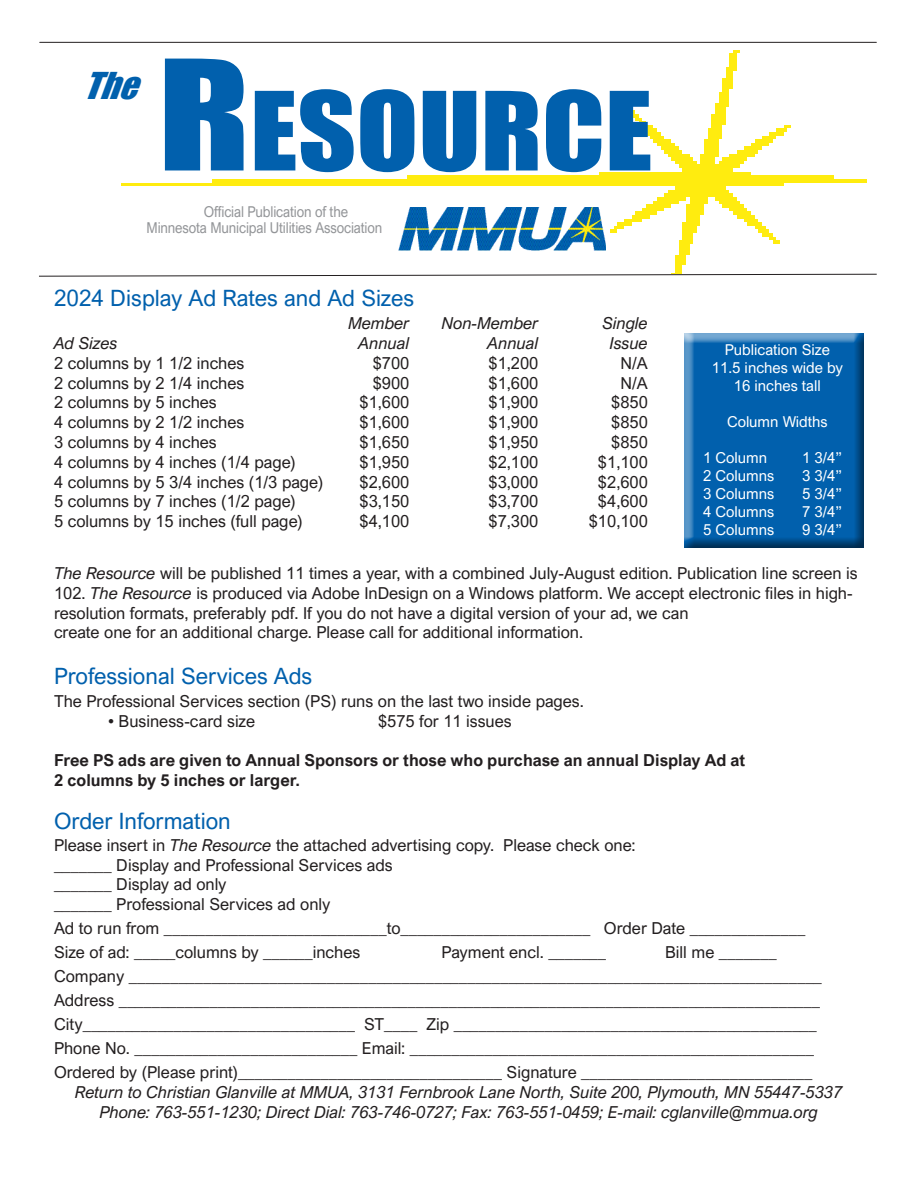
<style>
.page{position:relative;width:918px;height:1188px;background:#fff}
.page>*{position:absolute;margin:0;border:0;box-sizing:border-box;transform-origin:0 0}
.t1{font:100.8px "Impact";color:#0160ad;scale:1.13 1}
.t2{font:italic 34.05px "Impact";color:#0160ad;scale:1.04 1}
.t3{font:22.5px "Arial Nova";color:#0160ad}
.t4{font:16.5px/19.8px "Arial Nova";color:#231f20}
.t5{font:italic 16.5px "Arial Nova";color:#231f20}
.t6{font:700 16.5px "Arial Nova";color:#231f20}
.t7{font:15px "Arial Nova";color:#fff}
.t8{font:15px "Arial Nova";letter-spacing:-.01em;color:#939598;scale:.9 1}
.s1{font-size:141.6px}
.s2{font-style:italic}
</style>
<div class="page">
<div style="left:684px;top:331px;width:182px;height:219px;background:#231f20;opacity:.75"></div>
<img style="left:122px;top:51px;width:744px;height:223px">
<svg style="left:39px;top:274px;width:838px;height:3px"></svg>
<hr style="left:40px;top:42px;width:836px;height:1px;background:#231f20">
<img style="left:396px;top:207px;width:210px;height:49px">
<p class="t2" style="left:83px;top:59px;width:70px">The</p>
<p class="t1" style="left:158px;top:53px;width:439px"><span class="s1">R</span>ESOURCE</p>
<p class="t8" style="left:204px;top:203px;width:162px">Official Publication of the</p>
<p class="t8" style="left:147px;top:219px;width:263px">Minnesota Municipal Utilities Association</p>
<p class="t3" style="left:54px;top:285px;width:362px">2024 Display Ad Rates and Ad Sizes</p>
<p class="t5" style="left:348px;top:314px;width:63px">Member</p>
<p class="t5" style="left:442px;top:314px;width:98px">Non-Member</p>
<p class="t5" style="left:602px;top:314px;width:47px">Single</p>
<p class="t5" style="left:54px;top:334px;width:65px">Ad Sizes</p>
<p class="t5" style="left:359px;top:334px;width:52px">Annual</p>
<p class="t5" style="left:488px;top:334px;width:52px">Annual</p>
<p class="t5" style="left:610px;top:334px;width:40px">Issue</p>
<p class="t4" style="left:54px;top:353px;width:192px">2 columns by 1 1/2 inches</p>
<p class="t4" style="left:373px;top:353px;width:38px">$700</p>
<p class="t4" style="left:488px;top:353px;width:51px">$1,200</p>
<p class="t4" style="left:621px;top:353px;width:29px">N/A</p>
<p class="t4" style="left:54px;top:373px;width:192px">2 columns by 2 1/4 inches</p>
<p class="t4" style="left:373px;top:373px;width:38px">$900</p>
<p class="t4" style="left:488px;top:373px;width:51px">$1,600</p>
<p class="t4" style="left:621px;top:373px;width:29px">N/A</p>
<p class="t4" style="left:54px;top:393px;width:164px">2 columns by 5 inches</p>
<p class="t4" style="left:359px;top:393px;width:51px">$1,600</p>
<p class="t4" style="left:488px;top:393px;width:51px">$1,900</p>
<p class="t4" style="left:611px;top:393px;width:38px">$850</p>
<p class="t4" style="left:54px;top:412px;width:192px">4 columns by 2 1/2 inches</p>
<p class="t4" style="left:359px;top:412px;width:51px">$1,600</p>
<p class="t4" style="left:488px;top:412px;width:51px">$1,900</p>
<p class="t4" style="left:611px;top:412px;width:38px">$850</p>
<p class="t4" style="left:54px;top:432px;width:164px">3 columns by 4 inches</p>
<p class="t4" style="left:359px;top:432px;width:51px">$1,650</p>
<p class="t4" style="left:488px;top:432px;width:51px">$1,950</p>
<p class="t4" style="left:611px;top:432px;width:38px">$850</p>
<p class="t4" style="left:54px;top:452px;width:243px">4 columns by 4 inches (1/4 page)</p>
<p class="t4" style="left:359px;top:452px;width:51px">$1,950</p>
<p class="t4" style="left:488px;top:452px;width:51px">$2,100</p>
<p class="t4" style="left:598px;top:452px;width:51px">$1,100</p>
<p class="t4" style="left:54px;top:472px;width:271px">4 columns by 5 3/4 inches (1/3 page)</p>
<p class="t4" style="left:359px;top:472px;width:51px">$2,600</p>
<p class="t4" style="left:488px;top:472px;width:51px">$3,000</p>
<p class="t4" style="left:598px;top:472px;width:51px">$2,600</p>
<p class="t4" style="left:54px;top:492px;width:243px">5 columns by 7 inches (1/2 page)</p>
<p class="t4" style="left:359px;top:492px;width:51px">$3,150</p>
<p class="t4" style="left:488px;top:492px;width:51px">$3,700</p>
<p class="t4" style="left:598px;top:492px;width:51px">$4,600</p>
<p class="t4" style="left:54px;top:511px;width:250px">5 columns by 15 inches (full page)</p>
<p class="t4" style="left:359px;top:511px;width:51px">$4,100</p>
<p class="t4" style="left:488px;top:511px;width:51px">$7,300</p>
<p class="t4" style="left:589px;top:511px;width:61px">$10,100</p>
<p class="t4" style="left:54px;top:563px;width:805px"><span class="s2">The Resource</span> will be published 11 times a year, with a combined July-August edition. Publication line screen is<br>102. <span class="s2">The Resource</span> is produced via Adobe InDesign on a Windows platform. We accept electronic files in high&shy;resolution formats, preferably pdf. If you do not have a digital version of your ad, we can</p>
<p class="t4" style="left:54px;top:623px;width:531px">create one for an additional charge. Please call for additional information.</p>
<p class="t7" style="left:725px;top:341px;width:107px">Publication Size</p>
<p class="t7" style="left:712px;top:359px;width:133px">11.5 inches wide by</p>
<p class="t7" style="left:734px;top:377px;width:89px">16 inches tall</p>
<p class="t7" style="left:727px;top:413px;width:102px">Column Widths</p>
<p class="t7" style="left:703px;top:449px;width:66px">1 Column</p>
<p class="t7" style="left:802px;top:449px;width:42px">1 3/4”</p>
<p class="t7" style="left:703px;top:467px;width:73px">2 Columns</p>
<p class="t7" style="left:802px;top:467px;width:42px">3 3/4”</p>
<p class="t7" style="left:703px;top:485px;width:73px">3 Columns</p>
<p class="t7" style="left:802px;top:485px;width:42px">5 3/4”</p>
<p class="t7" style="left:703px;top:503px;width:73px">4 Columns</p>
<p class="t7" style="left:802px;top:503px;width:42px">7 3/4”</p>
<p class="t7" style="left:703px;top:521px;width:73px">5 Columns</p>
<p class="t7" style="left:802px;top:521px;width:42px">9 3/4”</p>
<p class="t3" style="left:54px;top:663px;width:260px">Professional Services Ads</p>
<p class="t4" style="left:54px;top:691px;width:531px">The Professional Services section (PS) runs on the last two inside pages.</p>
<p class="t4" style="left:108px;top:711px;width:149px">• Business-card size</p>
<p class="t4" style="left:378px;top:711px;width:135px">$575 for 11 issues</p>
<p class="t6" style="left:54px;top:751px;width:693px">Free PS ads are given to Annual Sponsors or those who purchase an annual Display Ad at</p>
<p class="t6" style="left:54px;top:771px;width:248px">2 columns by 5 inches or larger.</p>
<p class="t3" style="left:54px;top:808px;width:178px">Order Information</p>
<p class="t4" style="left:54px;top:835px;width:583px">Please insert in <span class="s2">The Resource</span> the attached advertising copy. Please check one:</p>
<p class="t4" style="left:54px;top:855px;width:340px">_______ Display and Professional Services ads</p>
<p class="t4" style="left:54px;top:875px;width:174px">_______ Display ad only</p>
<p class="t4" style="left:54px;top:894px;width:278px">_______ Professional Services ad only</p>
<p class="t4" style="left:54px;top:918px;width:753px">Ad to run from ___________________________to_______________________ Order Date ______________</p>
<p class="t4" style="left:54px;top:942px;width:308px">Size of ad: _____columns by ______inches</p>
<p class="t4" style="left:442px;top:942px;width:166px">Payment encl. _______</p>
<p class="t4" style="left:665px;top:942px;width:113px">Bill me _______</p>
<p class="t4" style="left:54px;top:966px;width:769px">Company ____________________________________________________________________________________</p>
<p class="t4" style="left:54px;top:990px;width:768px">Address _____________________________________________________________________________________</p>
<p class="t4" style="left:54px;top:1014px;width:764px">City_________________________________ ST____ Zip ____________________________________________</p>
<p class="t4" style="left:54px;top:1038px;width:762px">Phone No. ___________________________ Email: _________________________________________________</p>
<p class="t4" style="left:54px;top:1062px;width:760px">Ordered by (Please print)________________________________ Signature ____________________________</p>
<p class="t5" style="left:75px;top:1083px;width:769px">Return to Christian Glanville at MMUA, 3131 Fernbrook Lane North, Suite 200, Plymouth, MN 55447-5337</p>
<p class="t5" style="left:100px;top:1103px;width:720px">Phone: 763-551-1230; Direct Dial: 763-746-0727; Fax: 763-551-0459; E-mail: cglanville@mmua.org</p>
</div>
